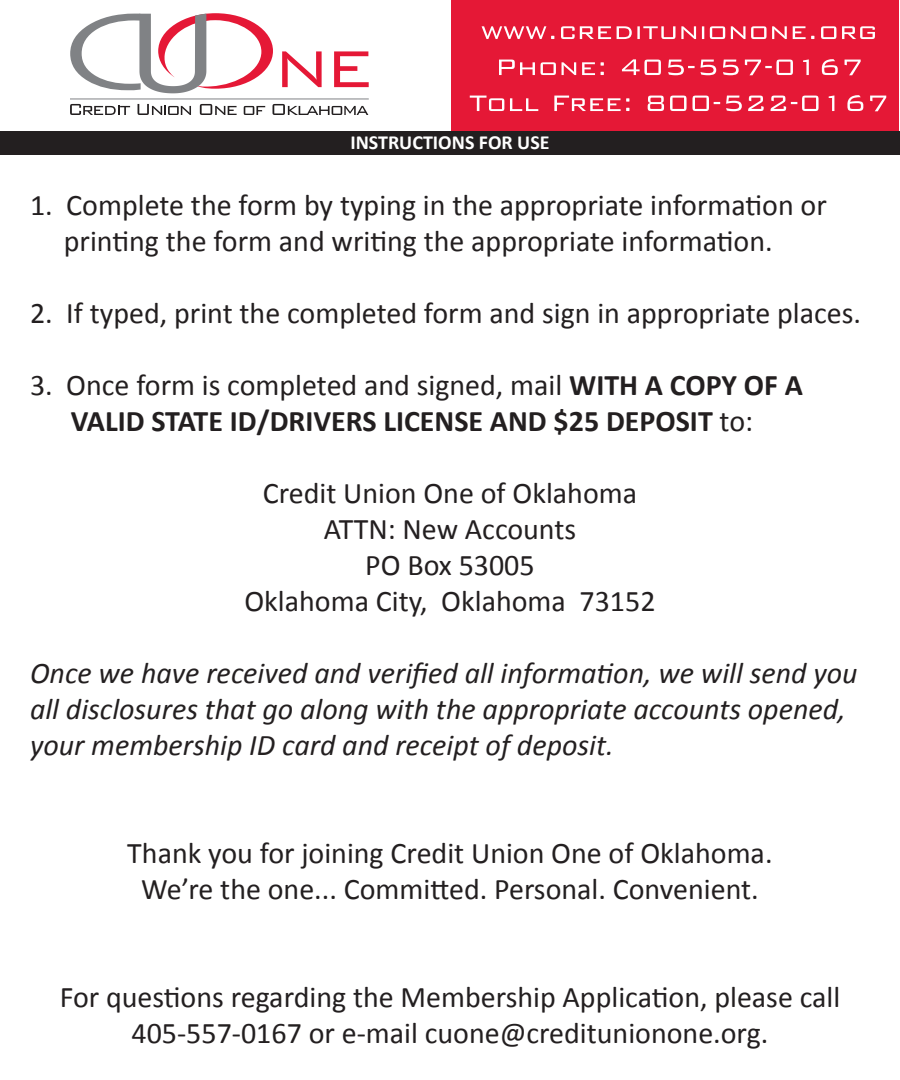
<style>
.page{position:relative;width:900px;height:1080px;background:#fff}
.page>*{position:absolute;margin:0;border:0;box-sizing:border-box;transform-origin:0 0}
.t1{font:30px/36px "Calibri";color:#231f20;text-align:center}
.t2{font:italic 30px/36px "Calibri";color:#231f20}
.t3{font:700 30px "Calibri";color:#231f20}
.t4{font:700 20px "Calibri";color:#fff}
.s1{font-weight:700}
.s2{font-weight:400}
</style>
<div class="page">
<div style="left:451px;top:0;width:448px;height:131px;background:#e51836"></div>
<svg style="left:282px;top:51px;width:40px;height:36px"></svg>
<svg style="left:334px;top:51px;width:35px;height:36px"></svg>
<hr style="left:70px;top:99px;width:299px;height:1px;background:#808285">
<svg style="left:70px;top:104px;width:60px;height:11px"></svg>
<svg style="left:138px;top:104px;width:53px;height:11px"></svg>
<svg style="left:200px;top:104px;width:37px;height:11px"></svg>
<svg style="left:244px;top:106px;width:21px;height:9px"></svg>
<svg style="left:273px;top:104px;width:95px;height:11px"></svg>
<svg style="left:70px;top:13px;width:203px;height:80px"></svg>
<div style="left:0;top:131px;width:900px;height:24px;background:#231f20"></div>
<svg style="left:499px;top:59px;width:310px;height:16px"></svg>
<svg style="left:482px;top:26px;width:193px;height:13px"></svg>
<svg style="left:470px;top:96px;width:294px;height:15px"></svg>
<svg style="left:771px;top:96px;width:48px;height:15px"></svg>
<svg style="left:829px;top:95px;width:57px;height:16px"></svg>
<svg style="left:822px;top:59px;width:39px;height:16px"></svg>
<svg style="left:681px;top:26px;width:23px;height:13px"></svg>
<svg style="left:710px;top:26px;width:77px;height:13px"></svg>
<svg style="left:793px;top:26px;width:21px;height:13px"></svg>
<svg style="left:821px;top:26px;width:54px;height:13px"></svg>
<p class="t4" style="left:350px;top:130px;width:201px">INSTRUCTIONS FOR USE</p>
<p class="t1" style="left:30px;top:185px;width:798px">1. Complete the form by typing in the appropriate information or</p>
<p class="t1" style="left:64px;top:221px;width:710px">printing the form and writing the appropriate information.</p>
<p class="t1" style="left:30px;top:293px;width:833px">2. If typed, print the completed form and sign in appropriate places.</p>
<p class="t1" style="left:30px;top:365px;width:774px">3. Once form is completed and signed, mail <span class="s1">WITH A COPY OF A</span></p>
<p class="t3" style="left:71px;top:402px;width:684px">VALID STATE ID/DRIVERS LICENSE AND $25 DEPOSIT <span class="s2">to:</span></p>
<p class="t1" style="left:263px;top:473px;width:376px">Credit Union One of Oklahoma</p>
<p class="t1" style="left:324px;top:509px;width:254px">ATTN: New Accounts</p>
<p class="t1" style="left:365px;top:545px;width:171px">PO Box 53005</p>
<p class="t1" style="left:244px;top:581px;width:413px">Oklahoma City, Oklahoma 73152</p>
<p class="t2" style="left:30px;top:653px;width:829px">Once we have received and verified all information, we will send you all disclosures that go along with the appropriate accounts opened, your membership ID card and receipt of deposit.</p>
<p class="t1" style="left:127px;top:833px;width:647px">Thank you for joining Credit Union One of Oklahoma.</p>
<p class="t1" style="left:141px;top:869px;width:619px">We’re the one... Committed. Personal. Convenient.</p>
<p class="t1" style="left:60px;top:977px;width:782px">For questions regarding the Membership Application, please call<br>405-557-0167 or e-mail cuone@creditunionone.org.</p>
</div>
